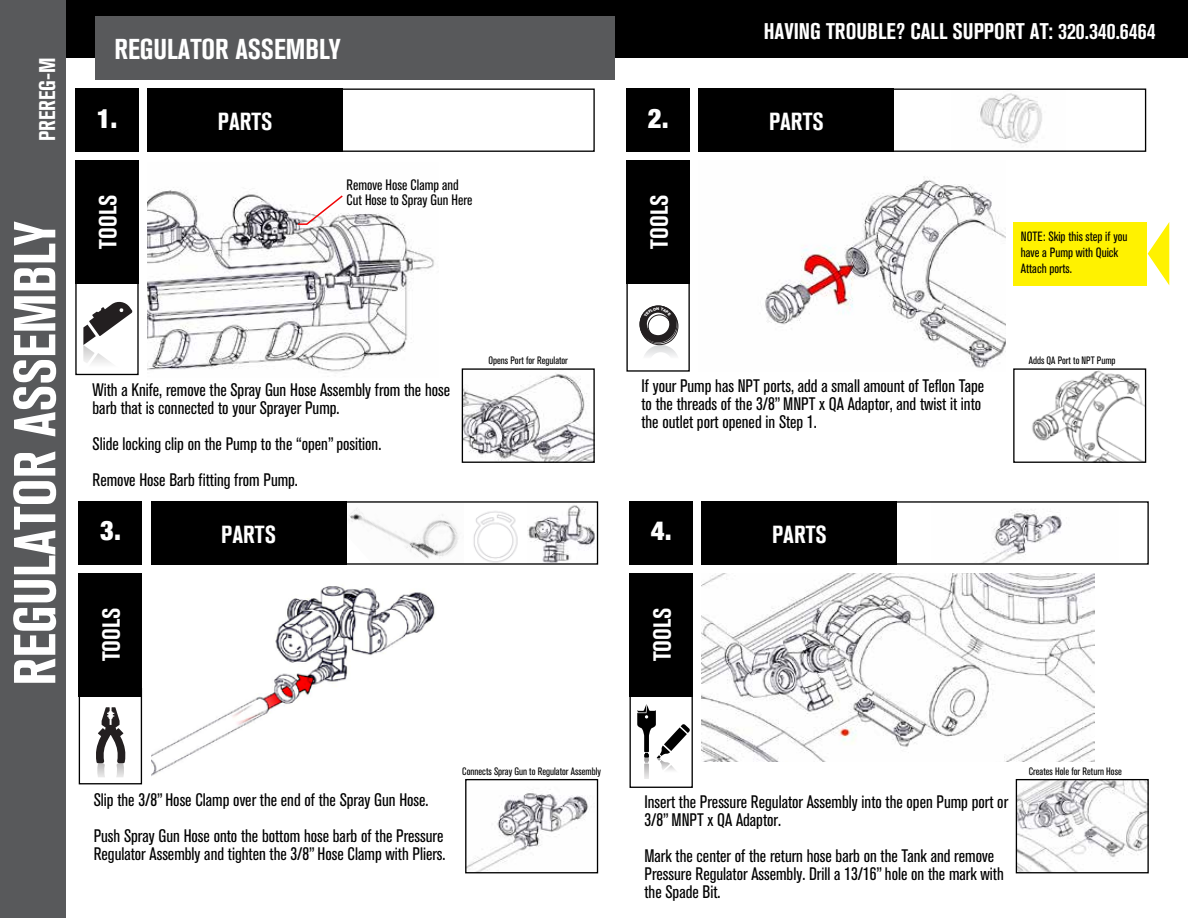
<style>
.page{position:relative;width:1188px;height:918px;background:#fff}
.page>*{position:absolute;margin:0;border:0;box-sizing:border-box;transform-origin:0 0}
.t1{font:700 condensed 58.5px "Akzidenz Grotesk BQ";color:#fff}
.t2{font:700 condensed 28.5px "Akzidenz Grotesk BQ";color:#fff}
.t3{font:900 condensed 26.7px "Helvetica Neue";color:#fff}
.t4{font:700 condensed 24.45px "Akzidenz Grotesk BQ";color:#fff}
.t5{font:700 condensed 22.5px "Akzidenz Grotesk BQ";color:#fff}
.t6{font:condensed 18px/18px "Akzidenz Grotesk BQ";color:#000}
.t7{font:condensed 15px/15px "Akzidenz Grotesk BQ";color:#000}
.t8{font:condensed 13.35px/16px "Akzidenz Grotesk BQ";color:#000}
.t9{font:condensed 10.65px "Akzidenz Grotesk BQ";color:#000}
</style>
<div class="page">
<div style="left:0;top:0;width:1188px;height:58px;background:#000"></div>
<div style="left:0;top:0;width:66px;height:918px;background:#58595b"></div>
<div style="left:95px;top:16px;width:519px;height:64px;background:#58595b"></div>
<img style="left:980px;top:93px;width:62px;height:52px">
<div style="left:871px;top:89px;width:275px;height:63px;border:1px solid #000"></div>
<img style="left:765px;top:176px;width:241px;height:193px">
<div style="left:626px;top:160px;width:64px;height:124px;background:#000"></div>
<div style="left:699px;top:88px;width:195px;height:64px;background:#000"></div>
<div style="left:626px;top:275px;width:64px;height:97px;border:1px solid #000"></div>
<div style="left:626px;top:89px;width:64px;height:63px;background:#000"></div>
<img style="left:1032px;top:370px;width:112px;height:91px">
<div style="left:1013px;top:368px;width:133px;height:95px;border:1px solid #000"></div>
<div style="left:1013px;top:222px;width:133px;height:63px;background:#fff200"></div>
<svg style="left:1148px;top:222px;width:21px;height:63px"></svg>
<div style="left:75px;top:89px;width:64px;height:63px;background:#000"></div>
<div style="left:75px;top:160px;width:64px;height:124px;background:#000"></div>
<div style="left:148px;top:88px;width:195px;height:64px;background:#000"></div>
<div style="left:75px;top:275px;width:64px;height:100px;border:1px solid #000"></div>
<div style="left:337px;top:89px;width:258px;height:63px;border:1px solid #000"></div>
<img style="left:148px;top:189px;width:286px;height:183px">
<img style="left:464px;top:374px;width:129px;height:87px">
<div style="left:462px;top:368px;width:133px;height:95px;border:1px solid #000"></div>
<svg style="left:83px;top:301px;width:50px;height:62px"></svg>
<svg style="left:297px;top:194px;width:47px;height:32px"></svg>
<img style="left:346px;top:503px;width:113px;height:60px">
<img style="left:473px;top:511px;width:45px;height:52px">
<img style="left:527px;top:505px;width:68px;height:58px">
<div style="left:79px;top:501px;width:63px;height:64px;background:#000"></div>
<div style="left:79px;top:573px;width:63px;height:123px;background:#000"></div>
<div style="left:151px;top:501px;width:195px;height:64px;background:#000"></div>
<div style="left:79px;top:688px;width:63px;height:96px;border:1px solid #000"></div>
<img style="left:467px;top:789px;width:122px;height:82px">
<div style="left:465px;top:779px;width:133px;height:94px;border:1px solid #000"></div>
<svg style="left:96px;top:707px;width:30px;height:70px"></svg>
<img style="left:151px;top:586px;width:284px;height:190px">
<div style="left:630px;top:573px;width:63px;height:123px;background:#000"></div>
<div style="left:702px;top:501px;width:195px;height:64px;background:#000"></div>
<div style="left:630px;top:691px;width:63px;height:97px;border:1px solid #000"></div>
<img style="left:981px;top:509px;width:81px;height:54px">
<div style="left:885px;top:501px;width:264px;height:64px;border:1px solid #000"></div>
<div style="left:630px;top:501px;width:63px;height:64px;background:#000"></div>
<img style="left:1018px;top:781px;width:129px;height:90px">
<div style="left:1016px;top:779px;width:133px;height:94px;border:1px solid #000"></div>
<img style="left:702px;top:573px;width:393px;height:188px">
<svg style="left:637px;top:704px;width:53px;height:75px"></svg>
<svg style="left:640px;top:305px;width:39px;height:51px"></svg>
<p class="t5" style="left:35px;top:141px;width:85px;rotate:-90deg">PREREG-M</p>
<h1 class="t1" style="left:2px;top:686px;width:466px;rotate:-90deg">REGULATOR ASSEMBLY</h1>
<h2 class="t2" style="left:114px;top:33px;width:228px">REGULATOR ASSEMBLY</h2>
<h3 class="t3" style="left:97px;top:96px;width:22px">1.</h3>
<h3 class="t4" style="left:94px;top:249px;width:55px;rotate:-90deg">TOOLS</h3>
<h3 class="t4" style="left:218px;top:107px;width:56px">PARTS</h3>
<p class="t7" style="left:347px;top:178px;width:127px">Remove Hose Clamp and<br>Cut Hose to Spray Gun Here</p>
<p class="t6" style="left:93px;top:381px;width:359px">With a Knife, remove the Spray Gun Hose Assembly from the hose barb that is connected to your Sprayer Pump.</p>
<p class="t6" style="left:93px;top:426px;width:290px;line-height:36px">Slide locking clip on the Pump to the “open” position.<br>Remove Hose Barb fitting from Pump.</p>
<h3 class="t3" style="left:100px;top:509px;width:22px">3.</h3>
<h3 class="t4" style="left:97px;top:661px;width:55px;rotate:-90deg">TOOLS</h3>
<h3 class="t4" style="left:221px;top:520px;width:56px">PARTS</h3>
<p class="t9" style="left:488px;top:355px;width:81px">Opens Port for Regulator</p>
<p class="t6" style="left:94px;top:782px;width:351px;line-height:36px">Slip the 3/8” Hose Clamp over the end of the Spray Gun Hose.<br>Push Spray Gun Hose onto the bottom hose barb of the Pressure</p>
<p class="t6" style="left:94px;top:845px;width:353px">Regulator Assembly and tighten the 3/8” Hose Clamp with Pliers.</p>
<p class="t9" style="left:462px;top:765px;width:140px">Connects Spray Gun to Regulator Assembly</p>
<p class="t5" style="left:764px;top:18px;width:393px">HAVING TROUBLE? CALL SUPPORT AT: 320.340.6464</p>
<h3 class="t3" style="left:648px;top:96px;width:22px">2.</h3>
<h3 class="t4" style="left:769px;top:107px;width:56px">PARTS</h3>
<h3 class="t4" style="left:645px;top:249px;width:55px;rotate:-90deg">TOOLS</h3>
<p class="t6" style="left:641px;top:377px;width:344px">If your Pump has NPT ports, add a small amount of Teflon Tape to the threads of the 3/8” MNPT x QA Adaptor, and twist it into the outlet port opened in Step 1.</p>
<h3 class="t3" style="left:651px;top:509px;width:22px">4.</h3>
<h3 class="t4" style="left:772px;top:520px;width:56px">PARTS</h3>
<h3 class="t4" style="left:648px;top:661px;width:55px;rotate:-90deg">TOOLS</h3>
<p class="t8" style="left:1021px;top:229px;width:108px">NOTE: Skip this step if you have a Pump with Quick<br>Attach ports.</p>
<p class="t9" style="left:1029px;top:354px;width:88px">Adds QA Port to NPT Pump</p>
<p class="t6" style="left:645px;top:793px;width:365px">Insert the Pressure Regulator Assembly into the open Pump port or<br>3/8” MNPT x QA Adaptor.</p>
<p class="t6" style="left:645px;top:847px;width:361px">Mark the center of the return hose barb on the Tank and remove<br>Pressure Regulator Assembly. Drill a 13/16” hole on the mark with the Spade Bit.</p>
<p class="t9" style="left:1029px;top:765px;width:95px">Creates Hole for Return Hose</p>
</div>
